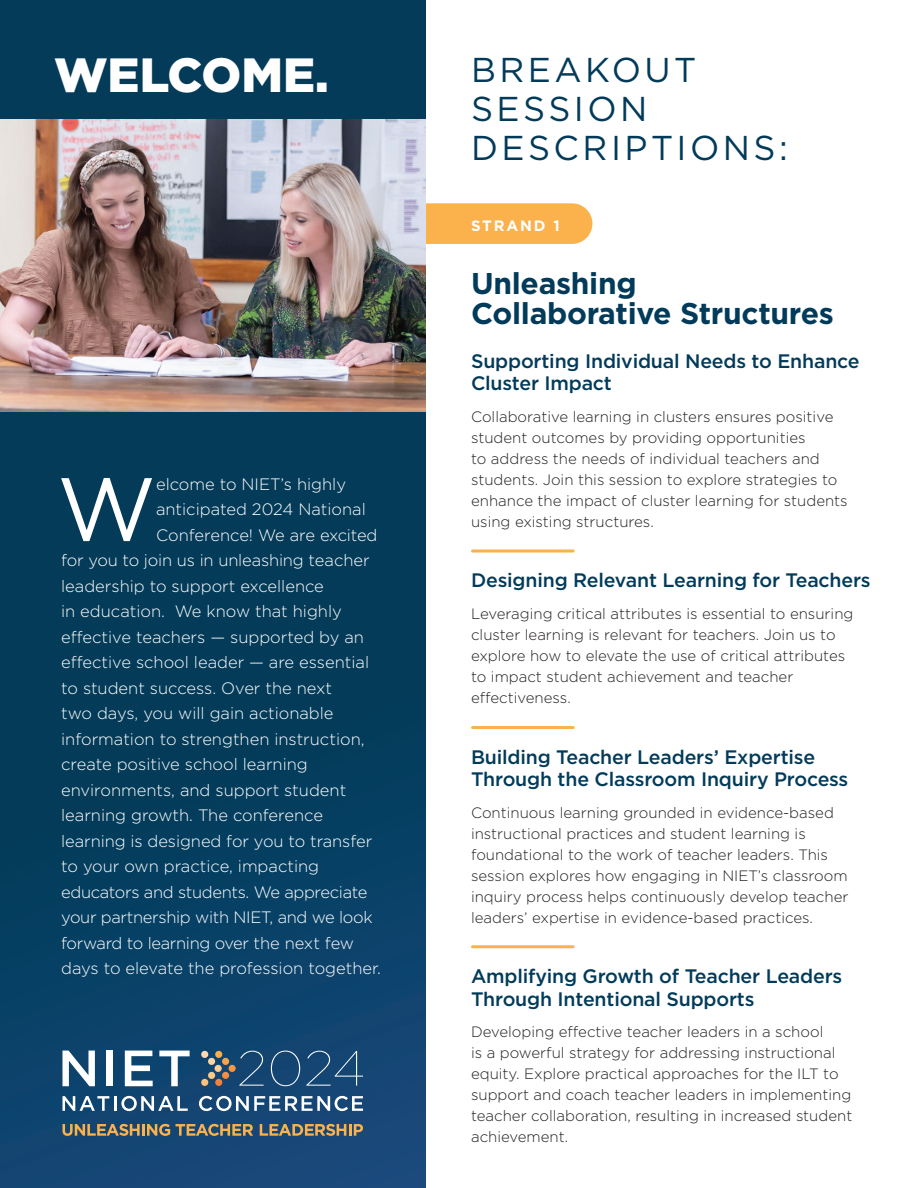
<style>
.page{position:relative;width:918px;height:1188px;background:#fff}
.page>*{position:absolute;margin:0;border:0;box-sizing:border-box;transform-origin:0 0}
.t1{font:89.4px "Gotham";color:#fff}
.t2{font:900 48px "Gotham";color:#fff}
.t3{font:34.5px/39px "Gotham";letter-spacing:.1em;color:#023b5a}
.t4{font:700 30px/30px "Gotham";letter-spacing:-.01em;color:#023b5a}
.t5{font:500 19.5px/22.5px "Gotham";letter-spacing:-.01em;color:#023b5a}
.t6{font:300 16.5px "Gotham";color:#fff}
.t7{font:300 16.5px "Gotham";letter-spacing:-.02em;color:#fff}
.t8{font:300 15px/21px "Gotham";color:#231f20}
.t9{font:700 15px "Gotham";letter-spacing:.12em;color:#fff}
</style>
<div class="page">
<svg style="left:0;top:0;width:426px;height:1188px;background:#073e60"></svg>
<svg style="left:426px;top:203px;width:166px;height:41px;background:#fbb451"></svg>
<svg style="left:62px;top:1096px;width:126px;height:15px"></svg>
<svg style="left:199px;top:1096px;width:164px;height:15px"></svg>
<svg style="left:62px;top:1051px;width:33px;height:35px"></svg>
<div style="left:106px;top:1051px;width:7px;height:35px;background:#fff"></div>
<svg style="left:125px;top:1051px;width:28px;height:35px"></svg>
<svg style="left:159px;top:1051px;width:31px;height:35px"></svg>
<svg style="left:271px;top:1051px;width:29px;height:35px"></svg>
<svg style="left:306px;top:1051px;width:57px;height:35px;background:#29567f"></svg>
<svg style="left:201px;top:1051px;width:63px;height:35px;background:#455f75"></svg>
<svg style="left:62px;top:1124px;width:191px;height:12px;background:#83795f"></svg>
<svg style="left:260px;top:1124px;width:103px;height:12px"></svg>
<hr style="left:472px;top:550px;width:101px;height:3px;background:#fbb24c">
<hr style="left:472px;top:726px;width:101px;height:3px;background:#fbb24c">
<hr style="left:472px;top:945px;width:101px;height:3px;background:#fbb24c">
<img style="left:0;top:120px;width:426px;height:291px">
<h2 class="t2" style="left:54px;top:42px;width:276px">WELCOME.</h2>
<h1 class="t1" style="left:57px;top:452px;width:100px">W</h1>
<p class="t6" style="left:156px;top:473px;width:192px">elcome to NIET’s highly</p>
<p class="t6" style="left:156px;top:499px;width:211px">anticipated 2024 National</p>
<p class="t6" style="left:156px;top:524px;width:223px">Conference! We are excited</p>
<p class="t6" style="left:61px;top:550px;width:310px">for you to join us in unleashing teacher</p>
<p class="t6" style="left:61px;top:575px;width:264px">leadership to support excellence</p>
<p class="t6" style="left:61px;top:601px;width:282px">in education. We know that highly</p>
<p class="t6" style="left:61px;top:626px;width:304px">effective teachers — supported by an</p>
<p class="t6" style="left:61px;top:652px;width:310px">effective school leader — are essential</p>
<p class="t6" style="left:61px;top:677px;width:272px">to student success. Over the next</p>
<p class="t6" style="left:61px;top:703px;width:274px">two days, you will gain actionable</p>
<p class="t6" style="left:61px;top:728px;width:305px">information to strengthen instruction,</p>
<p class="t6" style="left:61px;top:754px;width:248px">create positive school learning</p>
<p class="t6" style="left:61px;top:779px;width:287px">environments, and support student</p>
<p class="t6" style="left:61px;top:805px;width:263px">learning growth. The conference</p>
<p class="t6" style="left:61px;top:830px;width:313px">learning is designed for you to transfer</p>
<p class="t6" style="left:61px;top:856px;width:260px">to your own practice, impacting</p>
<p class="t7" style="left:61px;top:881px;width:308px">educators and students. We appreciate</p>
<p class="t7" style="left:61px;top:907px;width:313px">your partnership with NIET, and we look</p>
<p class="t7" style="left:61px;top:932px;width:295px">forward to learning over the next few</p>
<p class="t6" style="left:61px;top:958px;width:321px">days to elevate the profession together.</p>
<h3 class="t3" style="left:471px;top:49px;width:318px">BREAKOUT<br>SESSION<br>DESCRIPTIONS:</h3>
<p class="t9" style="left:471px;top:216px;width:90px">STRAND 1</p>
<h3 class="t4" style="left:471px;top:268px;width:364px">Unleashing<br>Collaborative Structures</h3>
<h3 class="t5" style="left:471px;top:350px;width:390px">Supporting Individual Needs to Enhance<br>Cluster Impact</h3>
<p class="t8" style="left:471px;top:406px;width:378px">Collaborative learning in clusters ensures positive student outcomes by providing opportunities<br>to address the needs of individual teachers and students. Join this session to explore strategies to enhance the impact of cluster learning for students using existing structures.</p>
<h3 class="t5" style="left:471px;top:569px;width:401px">Designing Relevant Learning for Teachers</h3>
<p class="t8" style="left:471px;top:603px;width:384px">Leveraging critical attributes is essential to ensuring cluster learning is relevant for teachers. Join us to explore how to elevate the use of critical attributes to impact student achievement and teacher effectiveness.</p>
<h3 class="t5" style="left:471px;top:745px;width:379px">Building Teacher Leaders’ Expertise<br>Through the Classroom Inquiry Process</h3>
<p class="t8" style="left:471px;top:802px;width:379px">Continuous learning grounded in evidence-based instructional practices and student learning is foundational to the work of teacher leaders. This session explores how engaging in NIET’s classroom inquiry process helps continuously develop teacher leaders’ expertise in evidence-based practices.</p>
<h3 class="t5" style="left:471px;top:965px;width:373px">Amplifying Growth of Teacher Leaders<br>Through Intentional Supports</h3>
<p class="t8" style="left:471px;top:1021px;width:383px">Developing effective teacher leaders in a school<br>is a powerful strategy for addressing instructional equity. Explore practical approaches for the ILT to support and coach teacher leaders in implementing teacher collaboration, resulting in increased student achievement.</p>
</div>
